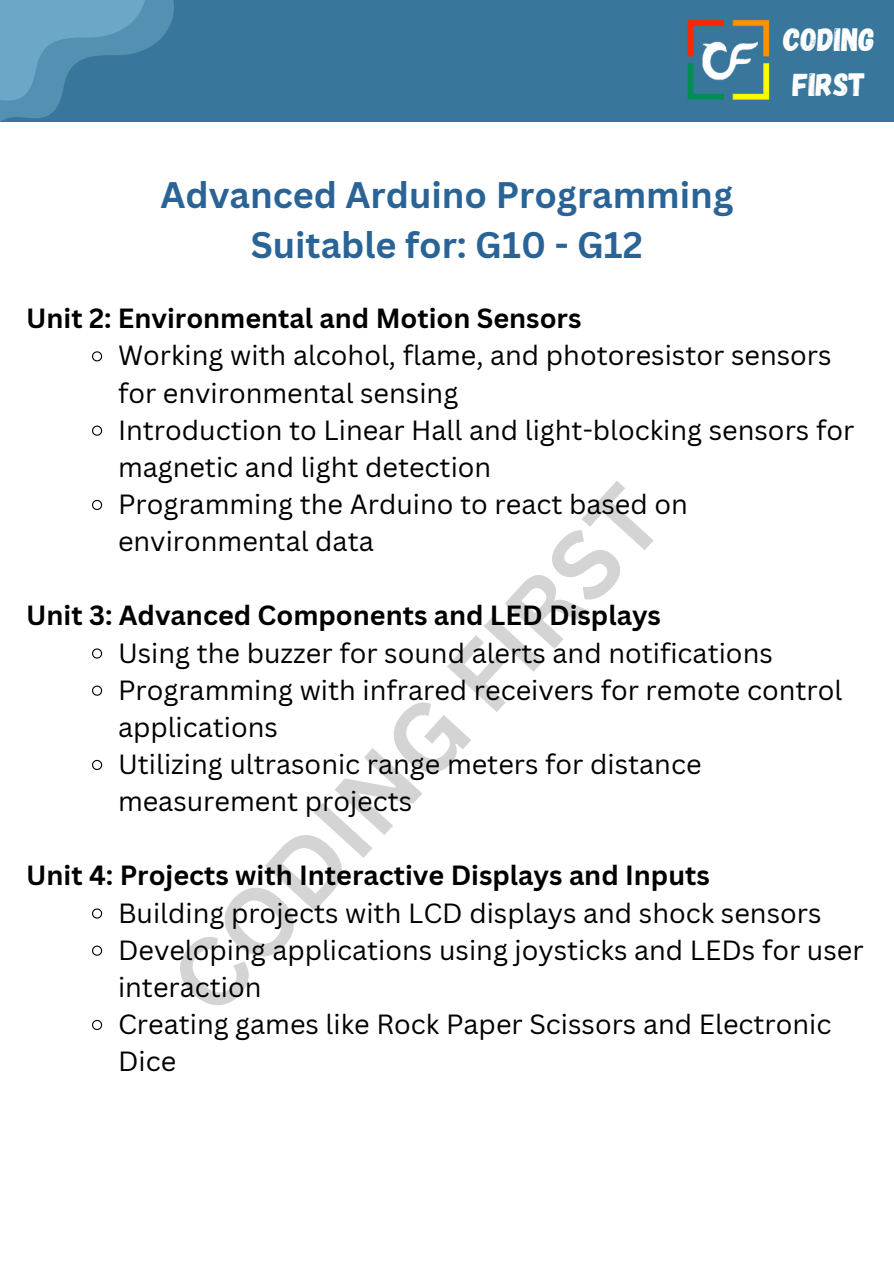
<style>
.page{position:relative;width:894px;height:1264px;background:#fff}
.page>*{position:absolute;margin:0;border:0;box-sizing:border-box;transform-origin:0 0}
.t1{font:700 94.5px "Canva Sans";color:#000}
.t2{font:700 36px/49.5px "Canva Sans";color:#2a6496;text-align:center}
.t3{font:32.25px/45px "Gagalin";color:#fff}
.t4{font:27px/37.2px "Canva Sans";color:#000}
.t5{font:700 27px "Canva Sans";color:#000}
</style>
<div class="page">
<div style="left:0;top:0;width:893px;height:121px;background:#38779b"></div>
<svg style="left:0;top:0;width:174px;height:122px"></svg>
<img style="left:687px;top:19px;width:83px;height:81px">
<svg style="left:92px;top:351px;width:11px;height:11px"></svg>
<svg style="left:92px;top:425px;width:11px;height:11px"></svg>
<svg style="left:92px;top:499px;width:11px;height:11px"></svg>
<svg style="left:92px;top:648px;width:11px;height:11px"></svg>
<svg style="left:92px;top:685px;width:11px;height:11px"></svg>
<svg style="left:92px;top:759px;width:11px;height:11px"></svg>
<svg style="left:92px;top:908px;width:11px;height:11px"></svg>
<svg style="left:92px;top:945px;width:11px;height:11px"></svg>
<svg style="left:92px;top:1019px;width:11px;height:11px"></svg>
<p class="t2" style="left:160px;top:170px;width:574px">Advanced Arduino Programming<br>Suitable for: G10 - G12</p>
<p class="t3" style="left:783px;top:15px;width:93px">CODING<br>FIRST</p>
<p class="t5" style="left:26px;top:299px;width:556px">Unit 2: Environmental and Motion Sensors</p>
<h3 class="t4" style="left:118px;top:336px;width:715px">Working with alcohol, flame, and photoresistor sensors for environmental sensing</h3>
<h2 class="t4" style="left:118px;top:410px;width:737px">Introduction to Linear Hall and light-blocking sensors for magnetic and light detection</h2>
<h4 class="t4" style="left:118px;top:485px;width:571px">Programming the Arduino to react based on environmental data</h4>
<h1 class="t1" style="left:141px;top:954px;width:673px;rotate:-48deg">CODING FIRST</h1>
<p class="t5" style="left:26px;top:596px;width:636px">Unit 3: Advanced Components and LED Displays</p>
<p class="t4" style="left:118px;top:633px;width:656px">Using the buzzer for sound alerts and notifications</p>
<p class="t4" style="left:118px;top:670px;width:725px">Programming with infrared receivers for remote control applications</p>
<h4 class="t4" style="left:118px;top:745px;width:585px">Utilizing ultrasonic range meters for distance measurement projects</h4>
<p class="t5" style="left:26px;top:856px;width:685px">Unit 4: Projects with Interactive Displays and Inputs</p>
<p class="t4" style="left:118px;top:893px;width:704px">Building projects with LCD displays and shock sensors</p>
<p class="t4" style="left:118px;top:930px;width:747px">Developing applications using joysticks and LEDs for user interaction</p>
<h4 class="t4" style="left:118px;top:1004px;width:714px">Creating games like Rock Paper Scissors and Electronic<br>Dice</h4>
</div>
